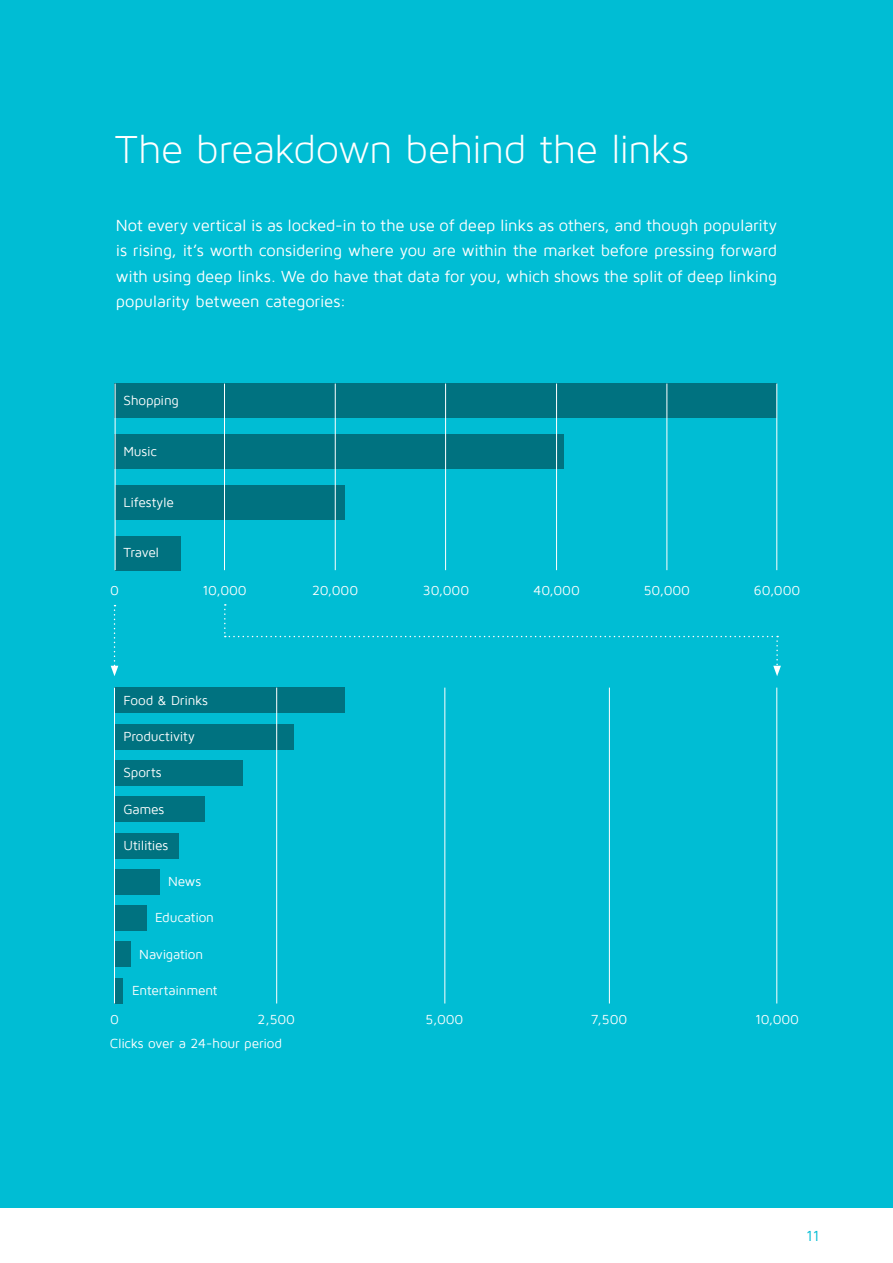
<style>
.page{position:relative;width:893px;height:1263px;background:#fff}
.page>*{position:absolute;margin:0;border:0;box-sizing:border-box;transform-origin:0 0}
.Headline_white{font:42px "Maven Pro Light 300";letter-spacing:-.01em;color:#fff}
.Fließtext_weiss{font:16.5px/25.5px "Maven Pro";letter-spacing:-.01em;color:#fff;text-align:justify}
.t1{font:15px "Maven Pro";color:#00bdd4}
.t2{font:13.5px "Maven Pro";letter-spacing:-.015em;color:#fff}
</style>
<div class="page">
<div style="left:0;top:0;width:893px;height:1207px;background:#00bdd4"></div>
<div style="left:115px;top:485px;width:229px;height:34px;background:#007280"></div>
<div style="left:115px;top:434px;width:449px;height:34px;background:#007280"></div>
<div style="left:115px;top:536px;width:65px;height:34px;background:#007280"></div>
<div style="left:114px;top:383px;width:662px;height:34px;background:#007280"></div>
<div style="left:115px;top:688px;width:230px;height:25px;background:#007280"></div>
<div style="left:115px;top:760px;width:128px;height:26px;background:#007280"></div>
<div style="left:115px;top:869px;width:45px;height:26px;background:#007280"></div>
<div style="left:115px;top:724px;width:179px;height:25px;background:#007280"></div>
<div style="left:115px;top:833px;width:64px;height:25px;background:#007280"></div>
<div style="left:115px;top:796px;width:89px;height:25px;background:#007280"></div>
<div style="left:115px;top:905px;width:32px;height:26px;background:#007280"></div>
<div style="left:115px;top:942px;width:16px;height:25px;background:#007280"></div>
<div style="left:115px;top:978px;width:8px;height:25px;background:#007280"></div>
<hr style="left:224px;top:384px;width:1px;height:186px;background:#fff">
<hr style="left:115px;top:384px;width:1px;height:186px;background:#fff">
<hr style="left:276px;top:688px;width:1px;height:315px;background:#fff">
<hr style="left:335px;top:384px;width:1px;height:186px;background:#fff">
<hr style="left:445px;top:384px;width:1px;height:186px;background:#fff">
<hr style="left:556px;top:384px;width:1px;height:186px;background:#fff">
<hr style="left:666px;top:384px;width:1px;height:186px;background:#fff">
<hr style="left:776px;top:384px;width:1px;height:186px;background:#fff">
<hr style="left:444px;top:688px;width:1px;height:315px;background:#fff">
<hr style="left:609px;top:688px;width:1px;height:315px;background:#fff">
<hr style="left:776px;top:688px;width:1px;height:315px;background:#fff">
<hr style="left:114px;top:688px;width:1px;height:315px;background:#fff">
<svg style="left:111px;top:605px;width:7px;height:71px"></svg>
<svg style="left:224px;top:604px;width:557px;height:72px"></svg>
<p class="Headline_white" style="left:115px;top:126px;width:576px">The breakdown behind the links</p>
<p class="Fließtext_weiss" style="left:116px;top:213px;width:663px">Not every vertical is as locked-in to the use of deep links as others, and though popularity is rising, it’s worth considering where you are within the market before pressing forward with using deep links. We do have that data for you, which shows the split of deep linking popularity between categories:</p>
<p class="t2" style="left:124px;top:393px;width:57px">Shopping</p>
<p class="t2" style="left:124px;top:444px;width:35px">Music</p>
<p class="t2" style="left:124px;top:495px;width:52px">Lifestyle</p>
<p class="t2" style="left:124px;top:546px;width:37px">Travel</p>
<p class="t2" style="left:110px;top:583px;width:10px">0</p>
<p class="t2" style="left:203px;top:583px;width:46px">10,000</p>
<p class="t2" style="left:312px;top:583px;width:47px">20,000</p>
<p class="t2" style="left:423px;top:583px;width:48px">30,000</p>
<p class="t2" style="left:124px;top:693px;width:86px">Food &amp; Drinks</p>
<p class="t2" style="left:124px;top:729px;width:73px">Productivity</p>
<p class="t2" style="left:124px;top:766px;width:40px">Sports</p>
<p class="t2" style="left:124px;top:802px;width:42px">Games</p>
<p class="t2" style="left:124px;top:838px;width:46px">Utilities</p>
<p class="t2" style="left:168px;top:874px;width:35px">News</p>
<p class="t2" style="left:155px;top:911px;width:60px">Education</p>
<p class="t2" style="left:139px;top:947px;width:66px">Navigation</p>
<p class="t2" style="left:132px;top:983px;width:87px">Entertainment</p>
<p class="t2" style="left:258px;top:1012px;width:39px">2,500</p>
<p class="t2" style="left:110px;top:1012px;width:10px">0</p>
<p class="t2" style="left:110px;top:1036px;width:174px">Clicks over a 24-hour period</p>
<p class="t2" style="left:426px;top:1012px;width:39px">5,000</p>
<p class="t2" style="left:533px;top:583px;width:48px">40,000</p>
<p class="t2" style="left:644px;top:583px;width:48px">50,000</p>
<p class="t2" style="left:754px;top:583px;width:48px">60,000</p>
<p class="t2" style="left:591px;top:1012px;width:38px">7,500</p>
<p class="t2" style="left:755px;top:1012px;width:46px">10,000</p>
<p class="t1" style="left:806px;top:1228px;width:15px">11</p>
</div>
